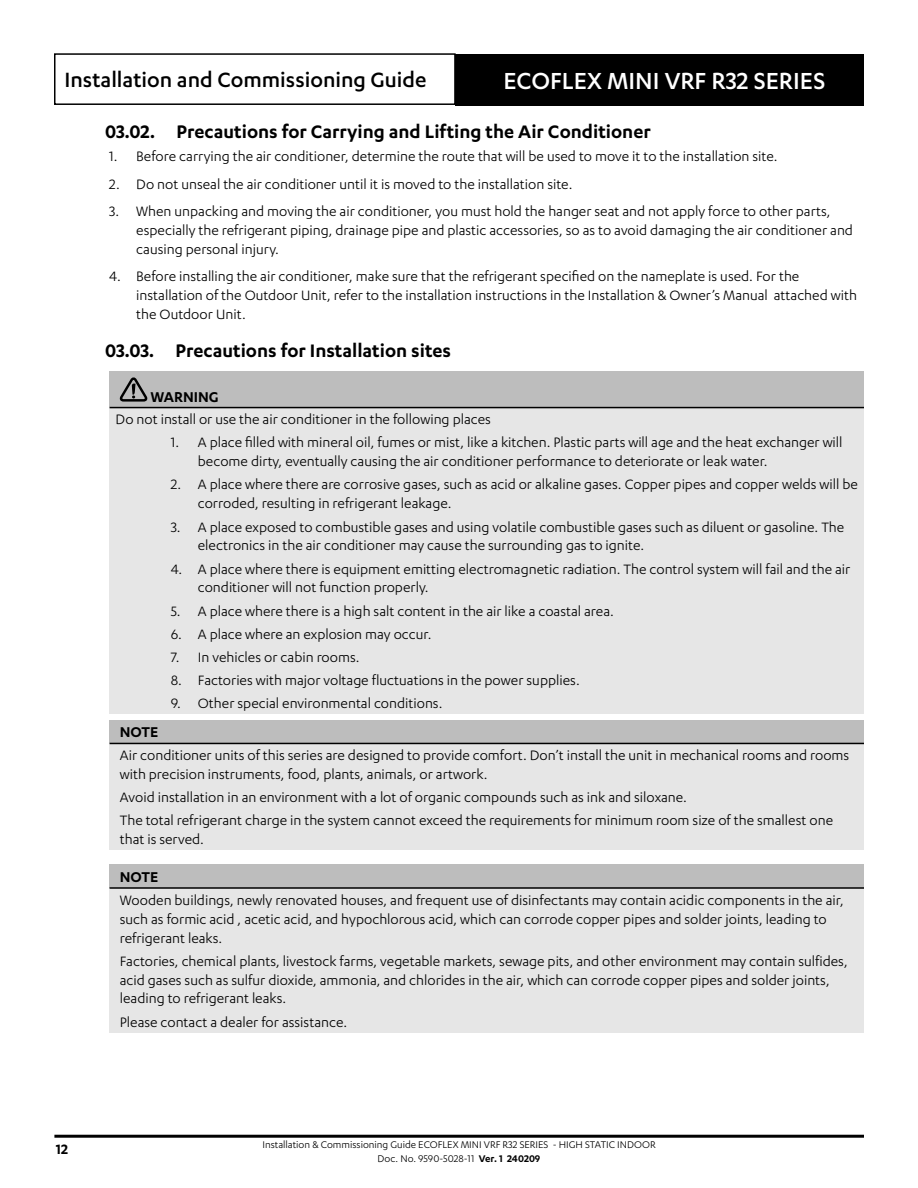
<style>
.page{position:relative;width:918px;height:1188px;background:#fff}
.page>*{position:absolute;margin:0;border:0;box-sizing:border-box;transform-origin:0 0}
.t1{font:500 27px "Karbon";color:#fff}
.t2{font:500 24px "Karbon";color:#000}
.t3{font:600 21px "Karbon";color:#000}
.NOTES_Title{font:600 16.5px "Karbon";color:#000}
.Paragraph_01__Sec{font:15.75px/18.9px "Karbon";color:#000}
.NOTES_Content_10_5{font:15.75px/18.9px "Karbon";color:#000}
.t4{font:600 15.75px "Karbon";color:#000}
.t5{font:11.25px/13.5px "Karbon";color:#000;text-align:center}
.s1{font-weight:600}
</style>
<div class="page">
<div style="left:54px;top:53px;width:402px;height:52px;border:2px solid #000"></div>
<div style="left:456px;top:54px;width:408px;height:52px;background:#000"></div>
<hr style="left:54px;top:1135px;width:810px;height:3px;background:#000">
<div style="left:110px;top:371px;width:754px;height:37px;background:#bdbdbd"></div>
<div style="left:110px;top:408px;width:754px;height:306px;background:#e6e6e6"></div>
<hr style="left:110px;top:407px;width:754px;height:1px;background:#000">
<svg style="left:119px;top:377px;width:29px;height:25px"></svg>
<div style="left:110px;top:720px;width:754px;height:23px;background:#bdbdbd"></div>
<div style="left:110px;top:743px;width:754px;height:107px;background:#e6e6e6"></div>
<hr style="left:110px;top:743px;width:754px;height:1px;background:#000">
<div style="left:110px;top:865px;width:754px;height:23px;background:#bdbdbd"></div>
<div style="left:110px;top:888px;width:754px;height:145px;background:#e6e6e6"></div>
<hr style="left:110px;top:887px;width:754px;height:2px;background:#000">
<h2 class="t2" style="left:64px;top:67px;width:364px">Installation and Commissioning Guide</h2>
<h1 class="t1" style="left:503px;top:66px;width:323px">ECOFLEX MINI VRF R32 SERIES</h1>
<p class="t3" style="left:105px;top:120px;width:547px">03.02. Precautions for Carrying and Lifting the Air Conditioner</p>
<p class="Paragraph_01__Sec" style="left:109px;top:147px;width:670px">1. Before carrying the air conditioner, determine the route that will be used to move it to the installation site.</p>
<p class="Paragraph_01__Sec" style="left:109px;top:174px;width:465px">2. Do not unseal the air conditioner until it is moved to the installation site.</p>
<p class="Paragraph_01__Sec" style="left:136px;top:201px;width:718px;text-indent:-27px">3. When unpacking and moving the air conditioner, you must hold the hanger seat and not apply force to other parts, especially the refrigerant piping, drainage pipe and plastic accessories, so as to avoid damaging the air conditioner and causing personal injury.</p>
<p class="Paragraph_01__Sec" style="left:136px;top:267px;width:722px;text-indent:-27px">4. Before installing the air conditioner, make sure that the refrigerant specified on the nameplate is used. For the installation of the Outdoor Unit, refer to the installation instructions in the Installation &amp; Owner’s Manual attached with the Outdoor Unit.</p>
<p class="t3" style="left:105px;top:339px;width:348px">03.03. Precautions for Installation sites</p>
<p class="NOTES_Title" style="left:150px;top:387px;width:70px">WARNING</p>
<p class="Paragraph_01__Sec" style="left:116px;top:410px;width:377px">Do not install or use the air conditioner in the following places</p>
<p class="Paragraph_01__Sec" style="left:198px;top:433px;width:646px;text-indent:-27px">1. A place filled with mineral oil, fumes or mist, like a kitchen. Plastic parts will age and the heat exchanger will become dirty, eventually causing the air conditioner performance to deteriorate or leak water.</p>
<p class="Paragraph_01__Sec" style="left:198px;top:475px;width:662px;text-indent:-27px">2. A place where there are corrosive gases, such as acid or alkaline gases. Copper pipes and copper welds will be corroded, resulting in refrigerant leakage.</p>
<p class="Paragraph_01__Sec" style="left:198px;top:517px;width:648px;text-indent:-27px">3. A place exposed to combustible gases and using volatile combustible gases such as diluent or gasoline. The electronics in the air conditioner may cause the surrounding gas to ignite.</p>
<p class="Paragraph_01__Sec" style="left:198px;top:559px;width:654px;text-indent:-27px">4. A place where there is equipment emitting electromagnetic radiation. The control system will fail and the air conditioner will not function properly.</p>
<p class="Paragraph_01__Sec" style="left:171px;top:601px;width:445px">5. A place where there is a high salt content in the air like a coastal area.</p>
<p class="Paragraph_01__Sec" style="left:171px;top:624px;width:262px">6. A place where an explosion may occur.</p>
<p class="Paragraph_01__Sec" style="left:171px;top:647px;width:190px">7. In vehicles or cabin rooms.</p>
<p class="Paragraph_01__Sec" style="left:171px;top:670px;width:410px">8. Factories with major voltage fluctuations in the power supplies.</p>
<p class="Paragraph_01__Sec" style="left:171px;top:694px;width:273px">9. Other special environmental conditions.</p>
<p class="NOTES_Title" style="left:120px;top:723px;width:40px">NOTE</p>
<p class="NOTES_Content_10_5" style="left:120px;top:746px;width:731px">Air conditioner units of this series are designed to provide comfort. Don’t install the unit in mechanical rooms and rooms with precision instruments, food, plants, animals, or artwork.</p>
<p class="NOTES_Content_10_5" style="left:120px;top:788px;width:569px">Avoid installation in an environment with a lot of organic compounds such as ink and siloxane.</p>
<p class="NOTES_Content_10_5" style="left:120px;top:811px;width:715px">The total refrigerant charge in the system cannot exceed the requirements for minimum room size of the smallest one that is served.</p>
<p class="NOTES_Title" style="left:120px;top:868px;width:40px">NOTE</p>
<p class="NOTES_Content_10_5" style="left:120px;top:890px;width:726px">Wooden buildings, newly renovated houses, and frequent use of disinfectants may contain acidic components in the air, such as formic acid , acetic acid, and hypochlorous acid, which can corrode copper pipes and solder joints, leading to refrigerant leaks.</p>
<p class="NOTES_Content_10_5" style="left:120px;top:951px;width:729px">Factories, chemical plants, livestock farms, vegetable markets, sewage pits, and other environment may contain sulfides, acid gases such as sulfur dioxide, ammonia, and chlorides in the air, which can corrode copper pipes and solder joints, leading to refrigerant leaks.</p>
<p class="NOTES_Content_10_5" style="left:120px;top:1012px;width:229px">Please contact a dealer for assistance.</p>
<p class="t4" style="left:56px;top:1140px;width:14px">12</p>
<p class="t5" style="left:262px;top:1138px;width:395px">Installation &amp; Commissioning Guide ECOFLEX MINI VRF R32 SERIES - HIGH STATIC INDOOR<br>Doc. No. 9590-5028-11 <span class="s1">Ver. 1 240209</span></p>
</div>
